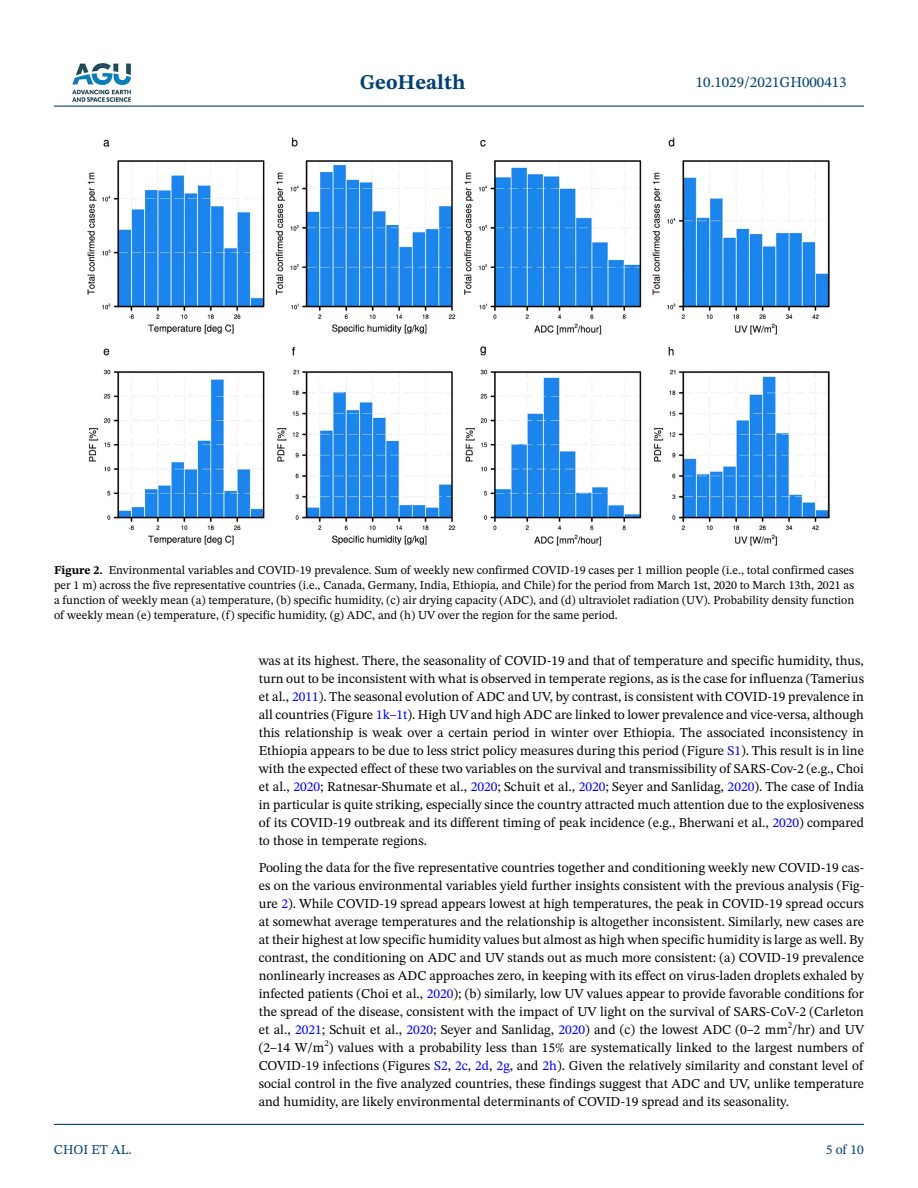
<style>
.page{position:relative;width:918px;height:1188px;background:#fff}
.page>*{position:absolute;margin:0;border:0;box-sizing:border-box;transform-origin:0 0}
.t1{font:700 21px "STIX Two Text";color:#004174}
.t2{font:15px "STIX Two Text";color:#004174}
.t3{font:13.5px/18px "STIX Two Text";color:#000;text-align:justify}
.t4{font:13.5px "STIX Two Text";color:#004174}
.t5{font:12px/15px "STIX Two Text";color:#000;text-align:justify}
.s1{font-weight:700}
.s2{color:#00f}
</style>
<div class="page">
<hr style="left:54px;top:106px;width:810px;height:1px;background:#004174">
<hr style="left:54px;top:1124px;width:810px;height:1px;background:#004174">
<img style="left:72px;top:63px;width:59px;height:39px">
<img style="left:87px;top:137px;width:742px;height:408px">
<h1 class="t1" style="left:360px;top:67px;width:107px">GeoHealth</h1>
<p class="t2" style="left:696px;top:72px;width:152px">10.1029/2021GH000413</p>
<p class="t5" style="left:54px;top:563px;width:802px"><span class="s1">Figure 2.</span> Environmental variables and COVID-19 prevalence. Sum of weekly new confirmed COVID-19 cases per 1 million people (i.e., total confirmed cases per 1 m) across the five representative countries (i.e., Canada, Germany, India, Ethiopia, and Chile) for the period from March 1st, 2020 to March 13th, 2021 as a function of weekly mean (a) temperature, (b) specific humidity, (c) air drying capacity (ADC), and (d) ultraviolet radiation (UV). Probability density function of weekly mean (e) temperature, (f) specific humidity, (g) ADC, and (h) UV over the region for the same period.</p>
<p class="t4" style="left:54px;top:1140px;width:79px">CHOI ET AL.</p>
<p class="t3" style="left:259px;top:652px;width:607px">was at its highest. There, the seasonality of COVID-19 and that of temperature and specific humidity, thus, turn out to be inconsistent with what is observed in temperate regions, as is the case for influenza (Tamerius et al., <span class="s2">2011</span>). The seasonal evolution of ADC and UV, by contrast, is consistent with COVID-19 prevalence in all countries (Figure <span class="s2">1k–1t</span>). High UV and high ADC are linked to lower prevalence and vice-versa, although this relationship is weak over a certain period in winter over Ethiopia. The associated inconsistency in Ethiopia appears to be due to less strict policy measures during this period (Figure <span class="s2">S1</span>). This result is in line with the expected effect of these two variables on the survival and transmissibility of SARS-Cov-2 (e.g., Choi et al., <span class="s2">2020</span>; Ratnesar-Shumate et al., <span class="s2">2020</span>; Schuit et al., <span class="s2">2020</span>; Seyer and Sanlidag, <span class="s2">2020</span>). The case of India in particular is quite striking, especially since the country attracted much attention due to the explosiveness of its COVID-19 outbreak and its different timing of peak incidence (e.g., Bherwani et al., <span class="s2">2020</span>) compared to those in temperate regions.</p>
<p class="t3" style="left:259px;top:859px;width:607px">Pooling the data for the five representative countries together and conditioning weekly new COVID-19 cas&shy;es on the various environmental variables yield further insights consistent with the previous analysis (Fig&shy;ure <span class="s2">2</span>). While COVID-19 spread appears lowest at high temperatures, the peak in COVID-19 spread occurs at somewhat average temperatures and the relationship is altogether inconsistent. Similarly, new cases are at their highest at low specific humidity values but almost as high when specific humidity is large as well. By contrast, the conditioning on ADC and UV stands out as much more consistent: (a) COVID-19 prevalence nonlinearly increases as ADC approaches zero, in keeping with its effect on virus-laden droplets exhaled by infected patients (Choi et al., <span class="s2">2020</span>); (b) similarly, low UV values appear to provide favorable conditions for the spread of the disease, consistent with the impact of UV light on the survival of SARS-CoV-2 (Carleton et al., <span class="s2">2021</span>; Schuit et al., <span class="s2">2020</span>; Seyer and Sanlidag, <span class="s2">2020</span>) and (c) the lowest ADC (0–2 mm<sup>2</sup>/hr) and UV (2–14 W/m<sup>2</sup>) values with a probability less than 15% are systematically linked to the largest numbers of COVID-19 infections (Figures <span class="s2">S2</span>, <span class="s2">2c</span>, <span class="s2">2d</span>, <span class="s2">2g</span>, and <span class="s2">2h</span>). Given the relatively similarity and constant level of social control in the five analyzed countries, these findings suggest that ADC and UV, unlike temperature and humidity, are likely environmental determinants of COVID-19 spread and its seasonality.</p>
<p class="t4" style="left:826px;top:1140px;width:40px">5 of 10</p>
</div>
